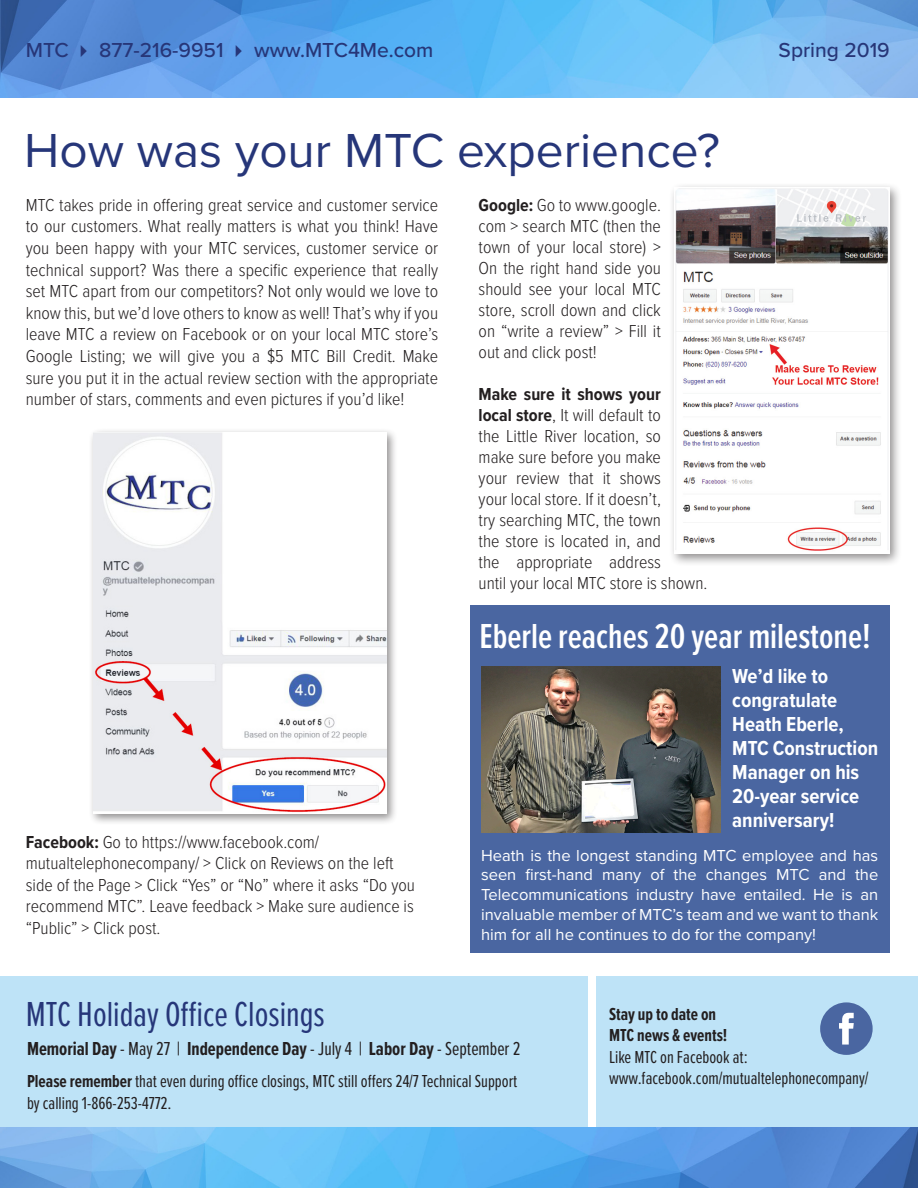
<style>
.page{position:relative;width:918px;height:1188px;background:#fff}
.page>*{position:absolute;margin:0;border:0;box-sizing:border-box;transform-origin:0 0}
.t1{font:49.5px "Proxima Nova";color:#263679}
.t2{font:600 36px "Proxima Nova Ex Cn";color:#fff}
.t3{font:36px "Proxima Nova Ex Cn";color:#263679}
.t4{font:700 21px/24px "Proxima Nova Cond";color:#fff}
.t5{font:500 21px "Proxima Nova";color:#273678}
.t6{font:700 19.5px "Proxima Nova Ex Cn";color:#231f20}
.t7{font:300 18px/21px "Proxima Nova Cond";color:#231f20;text-align:justify}
.t8{font:18px/21.6px "Proxima Nova Ex Cn";color:#231f20}
.t9{font:700 18px "Proxima Nova Ex Cn";color:#231f20}
.t10{font:16.5px/19.8px "Proxima Nova";color:#fff;text-align:justify}
.s1{font-weight:700}
.s2{font-weight:400}
</style>
<div class="page">
<div style="left:471px;top:606px;width:419px;height:347px;background:#4a66a1"></div>
<div style="left:0;top:976px;width:588px;height:162px;background:#bee3f7"></div>
<img style="left:0;top:0;width:918px;height:97px">
<img style="left:0;top:1128px;width:918px;height:60px">
<svg style="left:596px;top:976px;width:322px;height:162px;background:#b6ddf5"></svg>
<div style="left:820px;top:1002px;width:53px;height:53px;background:#4a66a1;border-radius:50%"></div>
<svg style="left:839px;top:1013px;width:15px;height:32px"></svg>
<div style="left:88px;top:428px;width:310px;height:397px;background:#231f20;opacity:.5"></div>
<img style="left:93px;top:432px;width:293px;height:381px">
<div style="left:669px;top:182px;width:233px;height:385px;background:#231f20;opacity:.5"></div>
<img style="left:675px;top:188px;width:215px;height:366px">
<img style="left:482px;top:667px;width:239px;height:165px">
<svg style="left:81px;top:45px;width:6px;height:12px"></svg>
<svg style="left:236px;top:45px;width:6px;height:12px"></svg>
<p class="t5" style="left:26px;top:35px;width:45px">MTC</p>
<p class="t5" style="left:99px;top:35px;width:126px">877-216-9951</p>
<p class="t5" style="left:254px;top:35px;width:181px">www.MTC4Me.com</p>
<p class="t1" style="left:24px;top:114px;width:697px">How was your MTC experience?</p>
<p class="t7" style="left:26px;top:193px;width:414px;line-height:21.6px">MTC takes pride in offering great service and customer service to our customers. What really matters is what you think! Have you been happy with your MTC services, customer service or technical support? Was there a specific experience that really set MTC apart from our competitors? Not only would we love to know this, but we’d love others to know as well! That’s why if you leave MTC a review on Facebook or on your local MTC store’s Google Listing; we will give you a $5 MTC Bill Credit. Make sure you put it in the actual review section with the appropriate number of stars, comments and even pictures if you’d like!</p>
<p class="t7" style="left:479px;top:193px;width:184px"><span class="s1">Google:</span> Go to www.google. com &gt; search MTC (then the town of your local store) &gt; On the right hand side you should see your local MTC store, scroll down and click on “write a review” &gt; Fill it out and click post!</p>
<p class="t7" style="left:479px;top:382px;width:230px;text-align:left"><span class="s1">Make sure it shows your<br>local store</span>, It will default to<br>the Little River location, so<br>make sure before you make<br>your review that it shows<br>your local store. If it doesn’t,<br>try searching MTC, the town<br>the store is located in, and<br>the appropriate address<br>until your local MTC store is shown.</p>
<p class="t5" style="left:779px;top:35px;width:113px">Spring 2019</p>
<p class="t7" style="left:26px;top:830px;width:391px;line-height:21.6px;text-align:left"><span class="s1">Facebook:</span> Go to https://www.facebook.com/ mutualtelephonecompany/ &gt; Click on Reviews on the left side of the Page &gt; Click “Yes” or “No” where it asks “Do you recommend MTC”. Leave feedback &gt; Make sure audience is “Public” &gt; Click post.</p>
<p class="t2" style="left:480px;top:610px;width:393px">Eberle reaches 20 year milestone!</p>
<p class="t4" style="left:732px;top:664px;width:148px">We’d like to congratulate<br>Heath Eberle,<br>MTC Construction<br>Manager on his<br>20-year service anniversary!</p>
<p class="t10" style="left:481px;top:844px;width:399px">Heath is the longest standing MTC employee and has seen first-hand many of the changes MTC and the Telecommunications industry have entailed. He is an invaluable member of MTC’s team and we want to thank him for all he continues to do for the company!</p>
<p class="t3" style="left:26px;top:988px;width:300px">MTC Holiday Office Closings</p>
<p class="t6" style="left:27px;top:1034px;width:495px">Memorial Day <span class="s2">- May 27 |</span> Independence Day <span class="s2">- July 4 |</span> Labor Day <span class="s2">- September 2</span></p>
<p class="t8" style="left:27px;top:1070px;width:492px"><span class="s1">Please remember</span> that even during office closings, MTC still offers 24/7 Technical Support by calling 1-866-253-4772.</p>
<p class="t9" style="left:609px;top:1001px;width:109px">Stay up to date on</p>
<p class="t9" style="left:609px;top:1022px;width:120px">MTC news &amp; events!</p>
<p class="t8" style="left:609px;top:1045px;width:140px">Like MTC on Facebook at:</p>
<p class="t8" style="left:609px;top:1067px;width:261px">www.facebook.com/mutualtelephonecompany/</p>
</div>
